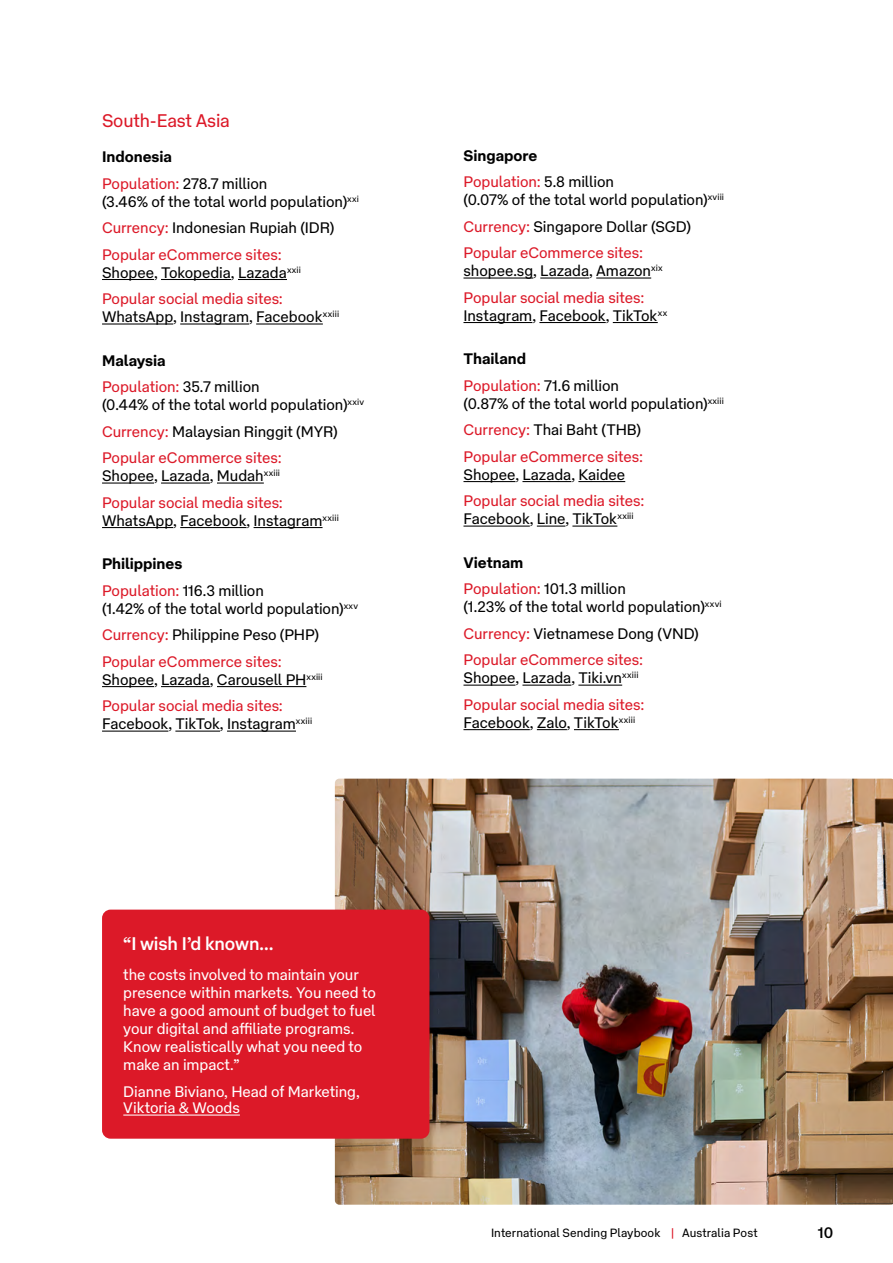
<style>
.page{position:relative;width:893px;height:1263px;background:#fff}
.page>*{position:absolute;margin:0;border:0;box-sizing:border-box;transform-origin:0 0}
.t1{font:500 18px "AP Type Pro Text";letter-spacing:-.01em;color:#fff}
.t2{font:18px "AP Type Pro Text";letter-spacing:-.01em;color:#dc1928}
.t3{font:15px/18px "AP Type Pro Text";letter-spacing:-.005em;color:#000}
.t4{font:15px/18px "AP Type Pro Text";letter-spacing:-.005em;color:#dc1928}
.t5{font:15px/18px "AP Type Pro Text";letter-spacing:-.005em;color:#fff}
.t6{font:700 15px "AP Type Pro Text";letter-spacing:-.005em;color:#000}
.t7{font:500 15px "AP Type Pro Text";color:#000}
.t8{font:11.7px "AP Type Pro Text";letter-spacing:.005em;color:#000}
.s1{color:#dc1928}
.s2{color:#000}
</style>
<div class="page">
<hr style="left:102px;top:279px;width:52px;height:1px;background:#000">
<hr style="left:161px;top:279px;width:70px;height:1px;background:#000">
<hr style="left:238px;top:279px;width:49px;height:1px;background:#000">
<hr style="left:102px;top:323px;width:71px;height:1px;background:#000">
<hr style="left:180px;top:323px;width:69px;height:1px;background:#000">
<hr style="left:256px;top:323px;width:67px;height:1px;background:#000">
<hr style="left:102px;top:482px;width:52px;height:2px;background:#000">
<hr style="left:161px;top:482px;width:49px;height:2px;background:#000">
<hr style="left:217px;top:482px;width:47px;height:2px;background:#000">
<hr style="left:102px;top:527px;width:71px;height:1px;background:#000">
<hr style="left:180px;top:527px;width:67px;height:1px;background:#000">
<hr style="left:254px;top:527px;width:69px;height:1px;background:#000">
<hr style="left:102px;top:686px;width:52px;height:1px;background:#000">
<hr style="left:161px;top:686px;width:49px;height:1px;background:#000">
<hr style="left:217px;top:686px;width:89px;height:1px;background:#000">
<hr style="left:102px;top:730px;width:66px;height:2px;background:#000">
<hr style="left:175px;top:730px;width:45px;height:2px;background:#000">
<hr style="left:227px;top:730px;width:69px;height:2px;background:#000">
<hr style="left:463px;top:277px;width:70px;height:2px;background:#000">
<hr style="left:540px;top:277px;width:49px;height:2px;background:#000">
<hr style="left:596px;top:277px;width:55px;height:2px;background:#000">
<hr style="left:463px;top:322px;width:69px;height:1px;background:#000">
<hr style="left:539px;top:322px;width:67px;height:1px;background:#000">
<hr style="left:613px;top:322px;width:45px;height:1px;background:#000">
<hr style="left:463px;top:481px;width:52px;height:1px;background:#000">
<hr style="left:522px;top:481px;width:49px;height:1px;background:#000">
<hr style="left:578px;top:481px;width:47px;height:1px;background:#000">
<hr style="left:463px;top:526px;width:67px;height:1px;background:#000">
<svg style="left:537px;top:526px;width:28px;height:1px"></svg>
<hr style="left:572px;top:526px;width:45px;height:1px;background:#000">
<hr style="left:463px;top:685px;width:52px;height:1px;background:#000">
<hr style="left:522px;top:685px;width:49px;height:1px;background:#000">
<hr style="left:578px;top:685px;width:44px;height:1px;background:#000">
<hr style="left:463px;top:729px;width:67px;height:1px;background:#000">
<hr style="left:537px;top:729px;width:30px;height:1px;background:#000">
<hr style="left:574px;top:729px;width:45px;height:1px;background:#000">
<img style="left:335px;top:779px;width:558px;height:426px">
<div style="left:102px;top:910px;width:327px;height:229px;background:#dc1928;border-radius:9px"></div>
<hr style="left:123px;top:1114px;width:117px;height:1px;background:#fff">
<h3 class="t2" style="left:102px;top:106px;width:129px">South-East Asia</h3>
<h4 class="t6" style="left:102px;top:144px;width:72px">Indonesia</h4>
<p class="t3" style="left:102px;top:173px;width:258px"><span class="s1">Population:</span> 278.7 million<br>(3.46% of the total world population)<sup>xxi</sup></p>
<p class="t3" style="left:102px;top:217px;width:234px"><span class="s1">Currency:</span> Indonesian Rupiah (IDR)</p>
<p class="t3" style="left:102px;top:244px;width:200px"><span class="s1">Popular eCommerce sites:<br></span>Shopee, Tokopedia, Lazada<sup>xxii</sup></p>
<p class="t3" style="left:102px;top:289px;width:239px"><span class="s1">Popular social media sites:<br></span>WhatsApp, Instagram, Facebook<sup>xxiii</sup></p>
<h4 class="t6" style="left:102px;top:348px;width:65px">Malaysia</h4>
<p class="t3" style="left:102px;top:377px;width:264px"><span class="s1">Population:</span> 35.7 million<br>(0.44% of the total world population)<sup>xxiv</sup></p>
<p class="t3" style="left:102px;top:421px;width:237px"><span class="s1">Currency:</span> Malaysian Ringgit (MYR)</p>
<p class="t4" style="left:102px;top:448px;width:181px">Popular eCommerce sites:<br><span class="s2">Shopee, Lazada, Mudah</span><sup>xxiii</sup></p>
<p class="t3" style="left:102px;top:492px;width:238px"><span class="s1">Popular social media sites:<br></span>WhatsApp, Facebook, Instagram<sup>xxiii</sup></p>
<h4 class="t6" style="left:102px;top:552px;width:82px">Philippines</h4>
<p class="t3" style="left:102px;top:580px;width:258px"><span class="s1">Population:</span> 116.3 million<br>(1.42% of the total world population)<sup>xxv</sup></p>
<p class="t3" style="left:102px;top:625px;width:219px"><span class="s1">Currency:</span> Philippine Peso (PHP)</p>
<p class="t3" style="left:102px;top:651px;width:222px"><span class="s1">Popular eCommerce sites:<br></span>Shopee, Lazada, Carousell PH<sup>xxiii</sup></p>
<p class="t3" style="left:102px;top:696px;width:212px"><span class="s1">Popular social media sites:<br></span>Facebook, TikTok, Instagram<sup>xxiii</sup></p>
<p class="t1" style="left:123px;top:928px;width:152px">“I wish I’d known…</p>
<p class="t5" style="left:123px;top:964px;width:254px">the costs involved to maintain your presence within markets. You need to have a good amount of budget to fuel your digital and affiliate programs.<br>Know realistically what you need to make an impact.”</p>
<p class="t5" style="left:123px;top:1082px;width:238px;line-height:16.5px">Dianne Biviano, Head of Marketing,<br>Viktoria &amp; Woods</p>
<h4 class="t6" style="left:463px;top:143px;width:75px">Singapore</h4>
<p class="t3" style="left:463px;top:172px;width:262px"><span class="s1">Population:</span> 5.8 million<br>(0.07% of the total world population)<sup>xviii</sup></p>
<p class="t3" style="left:463px;top:216px;width:229px"><span class="s1">Currency:</span> Singapore Dollar (SGD)</p>
<p class="t3" style="left:463px;top:243px;width:201px"><span class="s1">Popular eCommerce sites: </span>shopee.sg, Lazada, Amazon<sup>xix</sup></p>
<p class="t3" style="left:463px;top:287px;width:205px"><span class="s1">Popular social media sites:<br></span>Instagram, Facebook, TikTok<sup>xx</sup></p>
<h4 class="t6" style="left:463px;top:347px;width:64px">Thailand</h4>
<p class="t3" style="left:463px;top:375px;width:262px"><span class="s1">Population:</span> 71.6 million<br>(0.87% of the total world population)<sup>xxiii</sup></p>
<p class="t3" style="left:463px;top:420px;width:179px"><span class="s1">Currency:</span> Thai Baht (THB)</p>
<p class="t4" style="left:463px;top:446px;width:181px">Popular eCommerce sites:<br><span class="s2">Shopee, Lazada, Kaidee</span></p>
<p class="t4" style="left:463px;top:491px;width:182px">Popular social media sites:<br><span class="s2">Facebook, Line, TikTok</span><sup>xxiii</sup></p>
<h4 class="t6" style="left:463px;top:550px;width:62px">Vietnam</h4>
<p class="t3" style="left:463px;top:579px;width:260px"><span class="s1">Population:</span> 101.3 million<br>(1.23% of the total world population)<sup>xxvi</sup></p>
<p class="t3" style="left:463px;top:623px;width:237px"><span class="s1">Currency:</span> Vietnamese Dong (VND)</p>
<p class="t4" style="left:463px;top:650px;width:181px">Popular eCommerce sites:<br><span class="s2">Shopee, Lazada, Tiki.vn</span><sup>xxiii</sup></p>
<p class="t4" style="left:463px;top:694px;width:182px">Popular social media sites:<br><span class="s2">Facebook, Zalo, TikTok</span><sup>xxiii</sup></p>
<p class="t8" style="left:491px;top:1223px;width:268px">International Sending Playbook <span class="s1">|</span> Australia Post</p>
<p class="t7" style="left:818px;top:1220px;width:17px">10</p>
</div>
